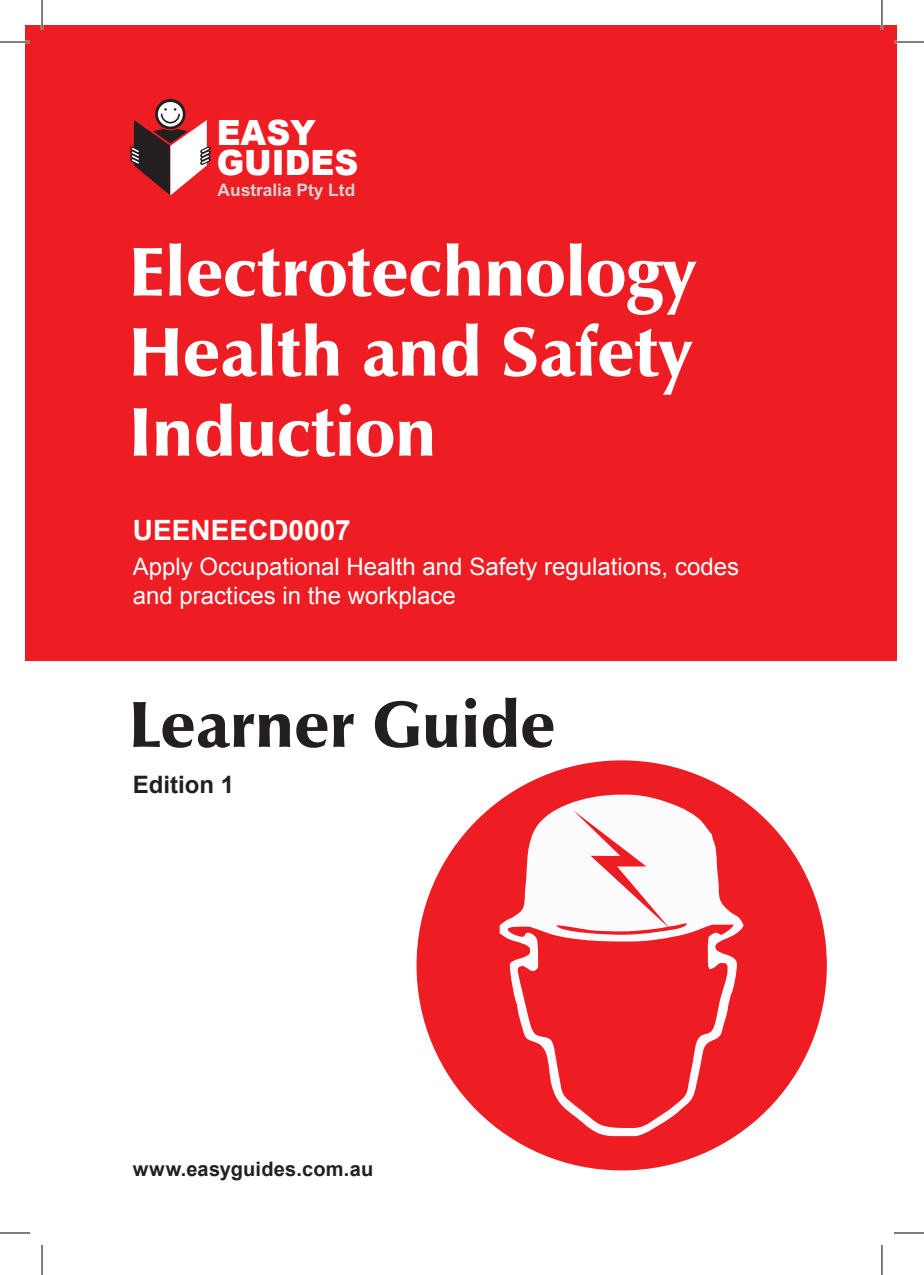
<style>
.page{position:relative;width:924px;height:1275px;background:#fff}
.page>*{position:absolute;margin:0;border:0;box-sizing:border-box;transform-origin:0 0}
.t1{font:900 70px/80px "Zapf Humanist 601 BT";color:#fff;text-align:justify}
.t2{font:900 66px "Zapf Humanist 601 BT";color:#231f20}
.t3{font:900 34.8px/29.8px "Arial";color:#fff;scale:.95 1}
.t4{font:700 28px "Arial";color:#fff}
.t5{font:24px/28.8px "Arial";color:#fff}
.t6{font:700 24px "Arial";color:#231f20}
.t7{font:700 20px "Arial";letter-spacing:.01em;color:#231f20}
.t8{font:700 17.2px "Arial";color:#d1d2d4}
</style>
<div class="page">
<div style="left:25px;top:25px;width:871px;height:635px;background:#ee1d23"></div>
<div style="left:416px;top:760px;width:410px;height:410px;background:#ee1d23;border-radius:50%"></div>
<svg style="left:499px;top:794px;width:244px;height:342px"></svg>
<svg style="left:572px;top:810px;width:97px;height:118px;background:#f9e3e5"></svg>
<svg style="left:155px;top:99px;width:30px;height:30px"></svg>
<div style="left:158px;top:102px;width:25px;height:24px;background:#fff;border-radius:50%"></div>
<svg style="left:130px;top:108px;width:81px;height:87px"></svg>
<hr style="left:0;top:41px;width:30px;height:2px;background:#fff">
<hr style="left:893px;top:41px;width:30px;height:2px;background:#fff">
<hr style="left:41px;top:0;width:2px;height:30px;background:#fff">
<hr style="left:880px;top:0;width:2px;height:30px;background:#fff">
<hr style="left:0;top:42px;width:30px;height:1px;background:#000">
<hr style="left:893px;top:42px;width:30px;height:1px;background:#000">
<hr style="left:0;top:1232px;width:30px;height:1px;background:#000">
<hr style="left:893px;top:1232px;width:30px;height:1px;background:#000">
<hr style="left:42px;top:0;width:1px;height:30px;background:#000">
<hr style="left:42px;top:1245px;width:1px;height:30px;background:#000">
<hr style="left:881px;top:0;width:1px;height:30px;background:#000">
<hr style="left:881px;top:1245px;width:1px;height:30px;background:#000">
<h3 class="t3" style="left:216px;top:117px;width:150px">EASY<br>GUIDES</h3>
<p class="t8" style="left:217px;top:180px;width:139px">Australia Pty Ltd</p>
<h1 class="t1" style="left:129px;top:232px;width:568px">Electrotechnology Health and Safety Induction</h1>
<p class="t4" style="left:133px;top:512px;width:219px">UEENEECD0007</p>
<p class="t5" style="left:133px;top:552px;width:607px">Apply Occupational Health and Safety regulations, codes and practices in the workplace</p>
<h2 class="t2" style="left:129px;top:683px;width:428px">Learner Guide</h2>
<p class="t6" style="left:133px;top:768px;width:103px">Edition 1</p>
<p class="t7" style="left:133px;top:1156px;width:242px">www.easyguides.com.au</p>
</div>
